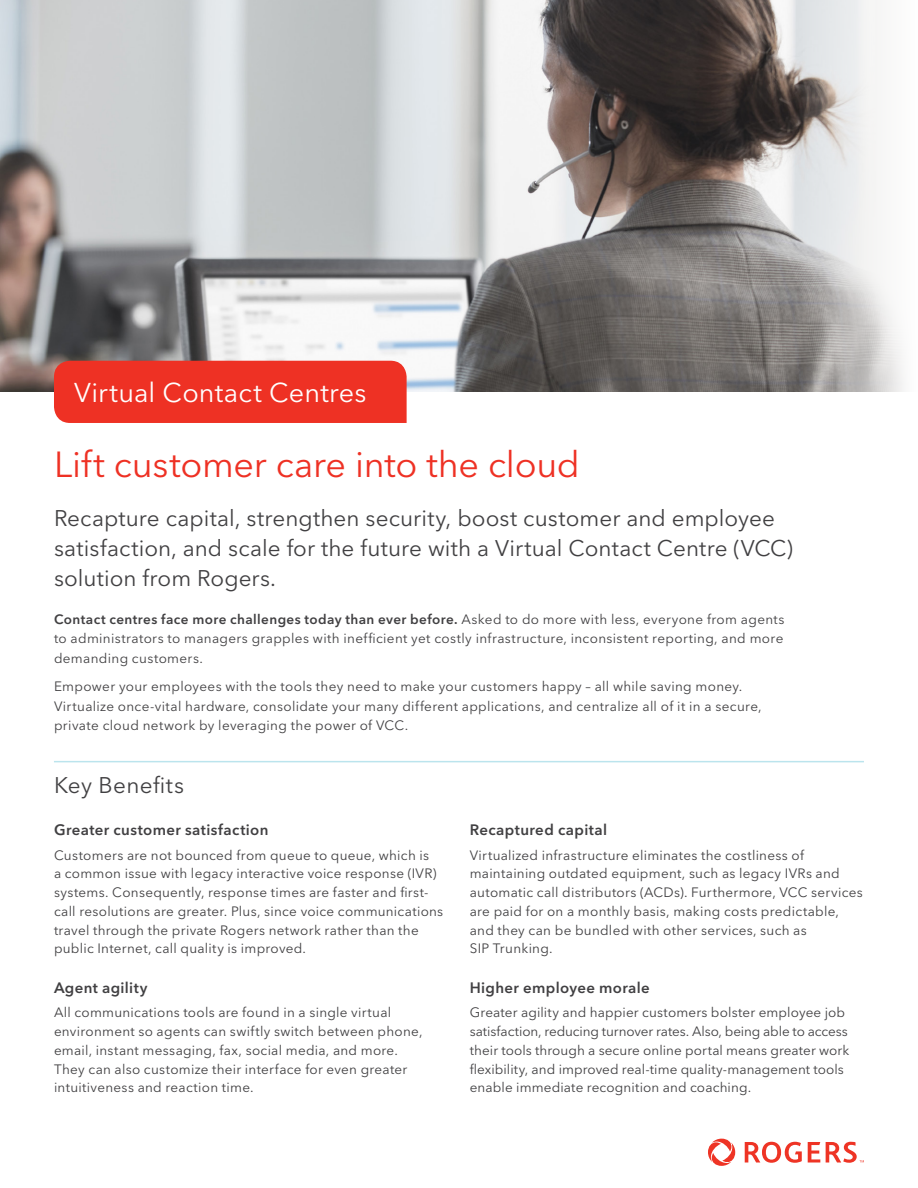
<style>
.page{position:relative;width:918px;height:1188px;background:#fff}
.page>*{position:absolute;margin:0;border:0;box-sizing:border-box;transform-origin:0 0}
.t1{font:36px "Avenir Next LT Pro";letter-spacing:-.005em;color:#ee3124}
.t2{font:27px "Avenir Next LT Pro";letter-spacing:.01em;color:#fff}
.t3{font:22.5px/30px "Avenir Next LT Pro";letter-spacing:.005em;color:#414042}
.t4{font:600 15px "Avenir Next LT Pro";letter-spacing:.025em;color:#414042}
.t5{font:13.5px/18.8px "Avenir Next LT Pro";letter-spacing:.02em;color:#414042}
.s1{font-weight:600}
</style>
<div class="page">
<img style="left:0;top:0;width:904px;height:392px">
<svg style="left:708px;top:1138px;width:156px;height:28px"></svg>
<div style="left:54px;top:361px;width:353px;height:62px;background:#ee3124"></div>
<hr style="left:54px;top:761px;width:810px;height:1px;background:#bbe4ed">
<h2 class="t2" style="left:74px;top:377px;width:294px">Virtual Contact Centres</h2>
<h1 class="t1" style="left:54px;top:443px;width:527px">Lift customer care into the cloud</h1>
<h3 class="t3" style="left:54px;top:503px;width:740px">Recapture capital, strengthen security, boost customer and employee satisfaction, and scale for the future with a Virtual Contact Centre (VCC) solution from Rogers.</h3>
<p class="t5" style="left:54px;top:610px;width:732px;line-height:19.5px;text-align:justify"><span class="s1">Contact centres face more challenges today than ever before.</span> Asked to do more with less, everyone from agents to administrators to managers grapples with inefficient yet costly infrastructure, inconsistent reporting, and more demanding customers.</p>
<p class="t5" style="left:54px;top:677px;width:709px;line-height:19.5px">Empower your employees with the tools they need to make your customers happy – all while saving money.<br>Virtualize once-vital hardware, consolidate your many different applications, and centralize all of it in a secure, private cloud network by leveraging the power of VCC.</p>
<h3 class="t3" style="left:54px;top:770px;width:132px">Key Benefits</h3>
<p class="t4" style="left:54px;top:820px;width:216px">Greater customer satisfaction</p>
<p class="t5" style="left:54px;top:846px;width:391px">Customers are not bounced from queue to queue, which is<br>a common issue with legacy interactive voice response (IVR) systems. Consequently, response times are faster and first&shy;call resolutions are greater. Plus, since voice communications travel through the private Rogers network rather than the public Internet, call quality is improved.</p>
<p class="t4" style="left:54px;top:978px;width:95px">Agent agility</p>
<p class="t5" style="left:54px;top:1003px;width:370px">All communications tools are found in a single virtual environment so agents can swiftly switch between phone, email, instant messaging, fax, social media, and more.<br>They can also customize their interface for even greater intuitiveness and reaction time.</p>
<p class="t4" style="left:470px;top:820px;width:139px">Recaptured capital</p>
<p class="t5" style="left:470px;top:846px;width:395px">Virtualized infrastructure eliminates the costliness of maintaining outdated equipment, such as legacy IVRs and automatic call distributors (ACDs). Furthermore, VCC services are paid for on a monthly basis, making costs predictable, and they can be bundled with other services, such as<br>SIP Trunking.</p>
<p class="t4" style="left:470px;top:978px;width:182px">Higher employee morale</p>
<p class="t5" style="left:470px;top:1003px;width:381px">Greater agility and happier customers bolster employee job satisfaction, reducing turnover rates. Also, being able to access their tools through a secure online portal means greater work flexibility, and improved real-time quality-management tools enable immediate recognition and coaching.</p>
</div>
